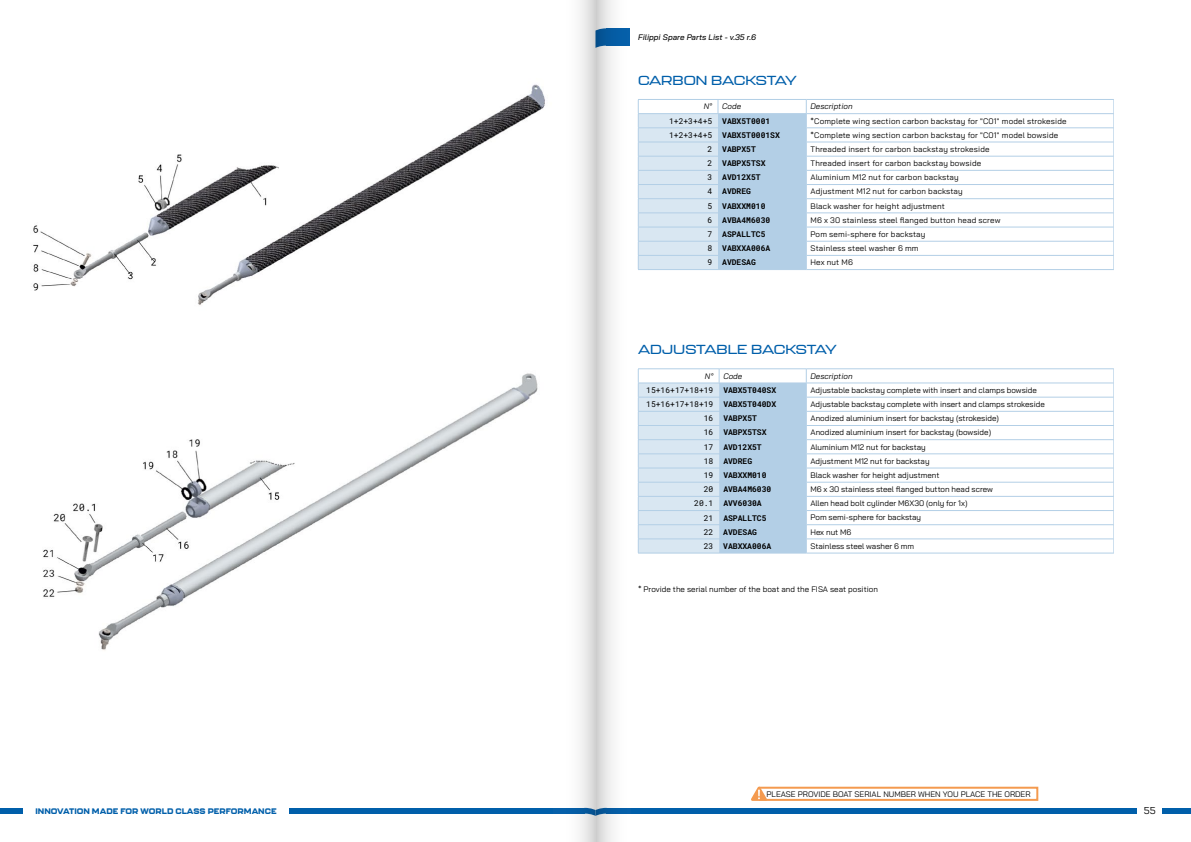
<style>
.page{position:relative;width:1191px;height:842px;background:#fff}
.page>*{position:absolute;margin:0;border:0;box-sizing:border-box;transform-origin:0 0}
.t1{font:500 13px "Kallisto";letter-spacing:-.015em;color:#005faa;scale:1.14 1}
.t2{font:10px "Bai Jamjuree";color:#000}
.t3{font:8px "Bai Jamjuree";color:#000}
.t4{font:8px "Bai Jamjuree";letter-spacing:.02em;color:#000}
.t5{font:700 8px "Roboto Mono";color:#000}
.t6{font:8px "Roboto Mono";color:#000}
.t7{font:800 8px "Kallisto";color:#005faa}
.t8{font:italic 8px "Bai Jamjuree";color:#000}
.t9{font:italic 500 8px "Bai Jamjuree";color:#000}
.s1{font-weight:400}
.s2{font-weight:700}
</style>
<div class="page">
<img style="left:33px;top:84px;width:512px;height:566px">
<hr style="left:806px;top:369px;width:307px;height:1px;background:#b3cfe6">
<hr style="left:806px;top:397px;width:307px;height:1px;background:#b3cfe6">
<hr style="left:806px;top:411px;width:307px;height:1px;background:#b3cfe6">
<hr style="left:806px;top:425px;width:307px;height:1px;background:#b3cfe6">
<hr style="left:806px;top:439px;width:307px;height:1px;background:#b3cfe6">
<hr style="left:806px;top:454px;width:307px;height:1px;background:#b3cfe6">
<hr style="left:806px;top:468px;width:307px;height:1px;background:#b3cfe6">
<hr style="left:806px;top:482px;width:307px;height:1px;background:#b3cfe6">
<hr style="left:806px;top:496px;width:307px;height:1px;background:#b3cfe6">
<hr style="left:806px;top:510px;width:307px;height:1px;background:#b3cfe6">
<hr style="left:806px;top:524px;width:307px;height:1px;background:#b3cfe6">
<hr style="left:806px;top:539px;width:307px;height:1px;background:#b3cfe6">
<hr style="left:806px;top:383px;width:307px;height:1px;background:#b3cfe6">
<hr style="left:806px;top:553px;width:307px;height:1px;background:#b3cfe6">
<hr style="left:719px;top:553px;width:87px;height:1px;background:#b3cfe6">
<svg style="left:638px;top:369px;width:169px;height:184px"></svg>
<hr style="left:638px;top:553px;width:81px;height:1px;background:#b3cfe6">
<svg style="left:1113px;top:369px;width:1px;height:184px"></svg>
<hr style="left:1113px;top:553px;width:49px;height:1px;background:#b3cfe6">
<hr style="left:638px;top:99px;width:80px;height:1px;background:#b3cfe6">
<hr style="left:718px;top:99px;width:88px;height:1px;background:#b3cfe6">
<hr style="left:806px;top:99px;width:307px;height:1px;background:#b3cfe6">
<hr style="left:806px;top:128px;width:307px;height:1px;background:#b3cfe6">
<hr style="left:806px;top:142px;width:307px;height:1px;background:#b3cfe6">
<hr style="left:806px;top:156px;width:307px;height:1px;background:#b3cfe6">
<hr style="left:806px;top:170px;width:307px;height:1px;background:#b3cfe6">
<hr style="left:806px;top:184px;width:307px;height:1px;background:#b3cfe6">
<hr style="left:806px;top:198px;width:307px;height:1px;background:#b3cfe6">
<hr style="left:806px;top:213px;width:307px;height:1px;background:#b3cfe6">
<hr style="left:806px;top:227px;width:307px;height:1px;background:#b3cfe6">
<hr style="left:806px;top:241px;width:307px;height:1px;background:#b3cfe6">
<hr style="left:806px;top:255px;width:307px;height:1px;background:#b3cfe6">
<hr style="left:806px;top:113px;width:307px;height:1px;background:#b3cfe6">
<svg style="left:638px;top:100px;width:169px;height:170px"></svg>
<hr style="left:806px;top:269px;width:307px;height:1px;background:#b3cfe6">
<hr style="left:1113px;top:99px;width:49px;height:1px;background:#b3cfe6">
<svg style="left:1113px;top:100px;width:1px;height:169px"></svg>
<hr style="left:1113px;top:269px;width:49px;height:1px;background:#b3cfe6">
<div style="left:0;top:808px;width:23px;height:6px;background:#005faa"></div>
<div style="left:289px;top:808px;width:264px;height:6px;background:#005faa"></div>
<div style="left:1162px;top:808px;width:29px;height:6px;background:#005faa"></div>
<div style="left:631px;top:808px;width:506px;height:6px;background:#005faa"></div>
<div style="left:759px;top:787px;width:279px;height:14px;border:2px solid #f49a4f"></div>
<svg style="left:751px;top:787px;width:16px;height:14px"></svg>
<svg style="left:553px;top:0;width:85px;height:842px"></svg>
<div style="left:1114px;top:50px;width:77px;height:744px;background:#fff"></div>
<p class="t9" style="left:638px;top:32px;width:120px">Filippi Spare Parts List - v.35 r.6</p>
<h1 class="t1" style="left:638px;top:72px;width:140px">CARBON BACKSTAY</h1>
<p class="t8" style="left:704px;top:100px;width:39px">N° Code</p>
<p class="t8" style="left:810px;top:100px;width:44px">Description</p>
<p class="t5" style="left:669px;top:115px;width:103px"><span class="s1">1+2+3+4+5</span> VABX5T0001</p>
<p class="t4" style="left:810px;top:114px;width:257px">*Complete wing section carbon backstay for "C01" model strokeside</p>
<p class="t5" style="left:669px;top:129px;width:112px"><span class="s1">1+2+3+4+5</span> VABX5T0001SX</p>
<p class="t4" style="left:810px;top:128px;width:249px">*Complete wing section carbon backstay for "C01" model bowside</p>
<p class="t5" style="left:707px;top:144px;width:50px"><span class="s1">2</span> VABPX5T</p>
<p class="t4" style="left:810px;top:142px;width:180px">Threaded insert for carbon backstay strokeside</p>
<p class="t5" style="left:707px;top:158px;width:59px"><span class="s1">2</span> VABPX5TSX</p>
<p class="t4" style="left:810px;top:156px;width:172px">Threaded insert for carbon backstay bowside</p>
<p class="t5" style="left:707px;top:172px;width:55px"><span class="s1">3</span> AVD12X5T</p>
<p class="t4" style="left:810px;top:171px;width:150px">Aluminium M12 nut for carbon backstay</p>
<p class="t5" style="left:707px;top:186px;width:45px"><span class="s1">4</span> AVDREG</p>
<p class="t4" style="left:810px;top:185px;width:154px">Adjustment M12 nut for carbon backstay</p>
<p class="t5" style="left:707px;top:200px;width:59px"><span class="s1">5</span> VABXXM010</p>
<p class="t4" style="left:810px;top:199px;width:136px">Black washer for height adjustment</p>
<p class="t5" style="left:707px;top:214px;width:64px"><span class="s1">6</span> AVBA4M6030</p>
<p class="t4" style="left:810px;top:213px;width:191px">M6 x 30 stainless steel flanged button head screw</p>
<p class="t5" style="left:707px;top:229px;width:59px"><span class="s1">7</span> ASPALLTC5</p>
<p class="t4" style="left:810px;top:227px;width:116px">Pom semi-sphere for backstay</p>
<p class="t5" style="left:707px;top:243px;width:64px"><span class="s1">8</span> VABXXA006A</p>
<p class="t4" style="left:810px;top:241px;width:109px">Stainless steel washer 6 mm</p>
<p class="t5" style="left:707px;top:257px;width:50px"><span class="s1">9</span> AVDESAG</p>
<p class="t3" style="left:810px;top:256px;width:44px">Hex nut M6</p>
<h1 class="t1" style="left:638px;top:342px;width:175px">ADJUSTABLE BACKSTAY</h1>
<p class="t8" style="left:705px;top:369px;width:39px">N° Code</p>
<p class="t8" style="left:810px;top:369px;width:44px">Description</p>
<p class="t6" style="left:646px;top:384px;width:131px">15+16+17+18+19 <span class="s2">VABX5T040SX</span></p>
<p class="t3" style="left:810px;top:383px;width:228px">Adjustable backstay complete with insert and clamps bowside</p>
<p class="t6" style="left:646px;top:399px;width:131px">15+16+17+18+19 <span class="s2">VABX5T040DX</span></p>
<p class="t3" style="left:810px;top:397px;width:236px">Adjustable backstay complete with insert and clamps strokeside</p>
<p class="t5" style="left:704px;top:413px;width:55px"><span class="s1">16</span> VABPX5T</p>
<p class="t3" style="left:810px;top:412px;width:190px">Anodized aluminium insert for backstay (strokeside)</p>
<p class="t5" style="left:704px;top:427px;width:64px"><span class="s1">16</span> VABPX5TSX</p>
<p class="t3" style="left:810px;top:426px;width:182px">Anodized aluminium insert for backstay (bowside)</p>
<p class="t5" style="left:704px;top:441px;width:59px"><span class="s1">17</span> AVD12X5T</p>
<p class="t3" style="left:810px;top:440px;width:117px">Aluminium M12 nut for backstay</p>
<p class="t5" style="left:704px;top:455px;width:50px"><span class="s1">18</span> AVDREG</p>
<p class="t3" style="left:810px;top:454px;width:121px">Adjustment M12 nut for backstay</p>
<p class="t5" style="left:704px;top:470px;width:64px"><span class="s1">19</span> VABXXM010</p>
<p class="t3" style="left:810px;top:468px;width:130px">Black washer for height adjustment</p>
<p class="t5" style="left:704px;top:484px;width:69px"><span class="s1">20</span> AVBA4M6030</p>
<p class="t3" style="left:810px;top:482px;width:184px">M6 x 30 stainless steel flanged button head screw</p>
<p class="t5" style="left:694px;top:498px;width:69px"><span class="s1">20.1</span> AVV6030A</p>
<p class="t3" style="left:810px;top:497px;width:158px">Allen head bolt cylinder M6X30 (only for 1x)</p>
<p class="t5" style="left:704px;top:512px;width:64px"><span class="s1">21</span> ASPALLTC5</p>
<p class="t3" style="left:810px;top:511px;width:112px">Pom semi-sphere for backstay</p>
<p class="t5" style="left:704px;top:526px;width:55px"><span class="s1">22</span> AVDESAG</p>
<p class="t3" style="left:810px;top:525px;width:42px">Hex nut M6</p>
<p class="t5" style="left:704px;top:540px;width:69px"><span class="s1">23</span> VABXXA006A</p>
<p class="t3" style="left:810px;top:539px;width:105px">Stainless steel washer 6 mm</p>
<p class="t3" style="left:638px;top:582px;width:241px">* Provide the serial number of the boat and the FISA seat position</p>
<p class="t3" style="left:766px;top:787px;width:265px">PLEASE PROVIDE BOAT SERIAL NUMBER WHEN YOU PLACE THE ORDER</p>
<p class="t7" style="left:35px;top:806px;width:243px">INNOVATION MADE FOR WORLD CLASS PERFORMANCE</p>
<p class="t2" style="left:1143px;top:802px;width:13px">55</p>
</div>
